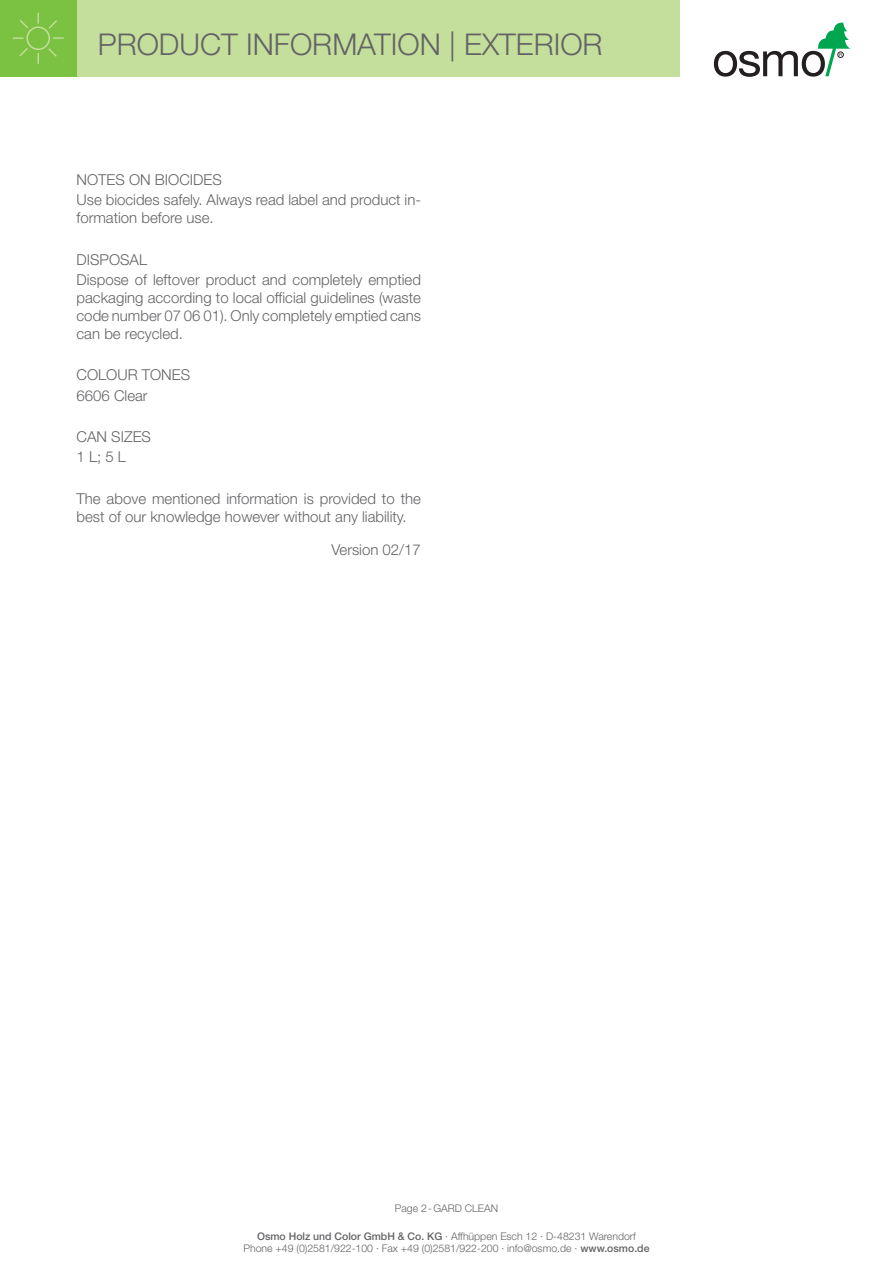
<style>
.page{position:relative;width:893px;height:1263px;background:#fff}
.page>*{position:absolute;margin:0;border:0;box-sizing:border-box;transform-origin:0 0}
.t1{font:300 30px "Helvetica Neue";color:#636366}
.t2{font:300 15px/20.1px "Helvetica Neue";color:#636366}
.t3{font:300 10.5px/12.6px "Helvetica Neue";color:#636366;text-align:center}
.s1{font-weight:500}
</style>
<div class="page">
<div style="left:77px;top:0;width:603px;height:77px;background:#c4df9b"></div>
<div style="left:0;top:0;width:77px;height:77px;background:#7bc142"></div>
<svg style="left:12px;top:12px;width:52px;height:52px"></svg>
<svg style="left:714px;top:23px;width:136px;height:54px"></svg>
<h1 class="t1" style="left:98px;top:26px;width:506px">PRODUCT INFORMATION | EXTERIOR</h1>
<p class="t2" style="left:77px;top:169px;width:346px">NOTES ON BIOCIDES<br>Use biocides safely. Always read label and product in-</p>
<p class="t2" style="left:77px;top:207px;width:139px">formation before use.</p>
<p class="t2" style="left:77px;top:249px;width:346px">DISPOSAL<br>Dispose of leftover product and completely emptied</p>
<p class="t2" style="left:77px;top:288px;width:346px;line-height:18px;text-align:justify">packaging according to local official guidelines (waste code number 07 06 01). Only completely emptied cans can be recycled.</p>
<p class="t2" style="left:77px;top:365px;width:115px">COLOUR TONES<br>6606 Clear</p>
<p class="t2" style="left:77px;top:426px;width:76px">CAN SIZES<br>1 L; 5 L</p>
<p class="t2" style="left:77px;top:489px;width:346px;line-height:18px">The above mentioned information is provided to the best of our knowledge however without any liability.</p>
<p class="t2" style="left:331px;top:539px;width:91px">Version 02/17</p>
<p class="t3" style="left:395px;top:1202px;width:105px">Page 2-GARD CLEAN</p>
<p class="t3" style="left:243px;top:1229px;width:408px"><span class="s1">Osmo Holz und Color GmbH &amp; Co. KG</span> · Affhüppen Esch 12 · D-48231 Warendorf<br>Phone +49 (0)2581/922-100 · Fax +49 (0)2581/922-200 · info@osmo.de · <span class="s1">www.osmo.de</span></p>
</div>
